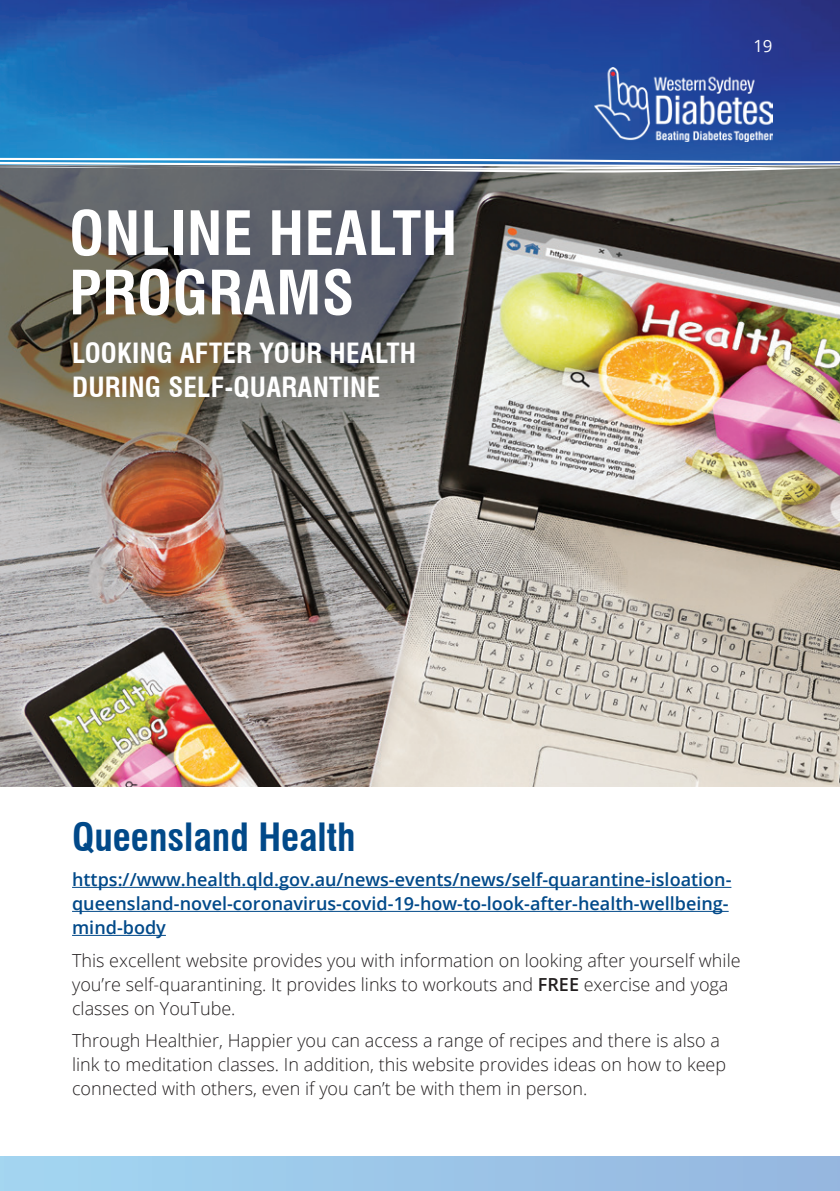
<style>
.page{position:relative;width:840px;height:1191px;background:#fff}
.page>*{position:absolute;margin:0;border:0;box-sizing:border-box;transform-origin:0 0}
.Banner_Header{font:700 condensed 59.4px "Swiss 721 BT";letter-spacing:.01em;color:#fff}
.Header_1{font:700 condensed 38px "Swiss 721 BT";color:#014989}
.Banner_Header-2{font:700 condensed 27.2px/33.6px "Swiss 721 BT";letter-spacing:.01em;color:#fff}
.Body_new{font:300 18px/24px "Open Sans";color:#231f20}
.Body_new-2{font:600 18px/24px "Open Sans";color:#014989}
.t1{font:16.8px "Open Sans";color:#fff}
.s1{font-weight:600}
</style>
<div class="page">
<img style="left:0;top:173px;width:839px;height:614px">
<img style="left:0;top:0;width:839px;height:157px">
<div style="left:0;top:1156px;width:839px;height:35px;background:linear-gradient(to right,#a3d6f1,#95b6df)"></div>
<img style="left:594px;top:67px;width:178px;height:74px">
<svg style="left:0;top:157px;width:839px;height:16px"></svg>
<hr style="left:72px;top:887px;width:659px;height:1px;background:#014989">
<hr style="left:72px;top:911px;width:656px;height:1px;background:#014989">
<hr style="left:72px;top:935px;width:94px;height:1px;background:#014989">
<p class="Banner_Header" style="left:69px;top:198px;width:389px">ONLINE HEALTH</p>
<p class="Banner_Header" style="left:69px;top:257px;width:286px">PROGRAMS</p>
<p class="Banner_Header-2" style="left:72px;top:337px;width:345px">LOOKING AFTER YOUR HEALTH<br>DURING SELF-QUARANTINE</p>
<p class="t1" style="left:752px;top:34px;width:21px">19</p>
<p class="Header_1" style="left:72px;top:814px;width:285px">Queensland Health</p>
<p class="Body_new-2" style="left:72px;top:867px;width:660px">https://www.health.qld.gov.au/news-events/news/self-quarantine-isloation&shy;queensland-novel-coronavirus-covid-19-how-to-look-after-health-wellbeing&shy;mind-body</p>
<p class="Body_new" style="left:72px;top:947px;width:669px">This excellent website provides you with information on looking after yourself while you’re self-quarantining. It provides links to workouts and <span class="s1">FREE</span> exercise and yoga classes on YouTube.</p>
<p class="Body_new" style="left:72px;top:1028px;width:655px">Through Healthier, Happier you can access a range of recipes and there is also a link to meditation classes. In addition, this website provides ideas on how to keep connected with others, even if you can’t be with them in person.</p>
</div>
